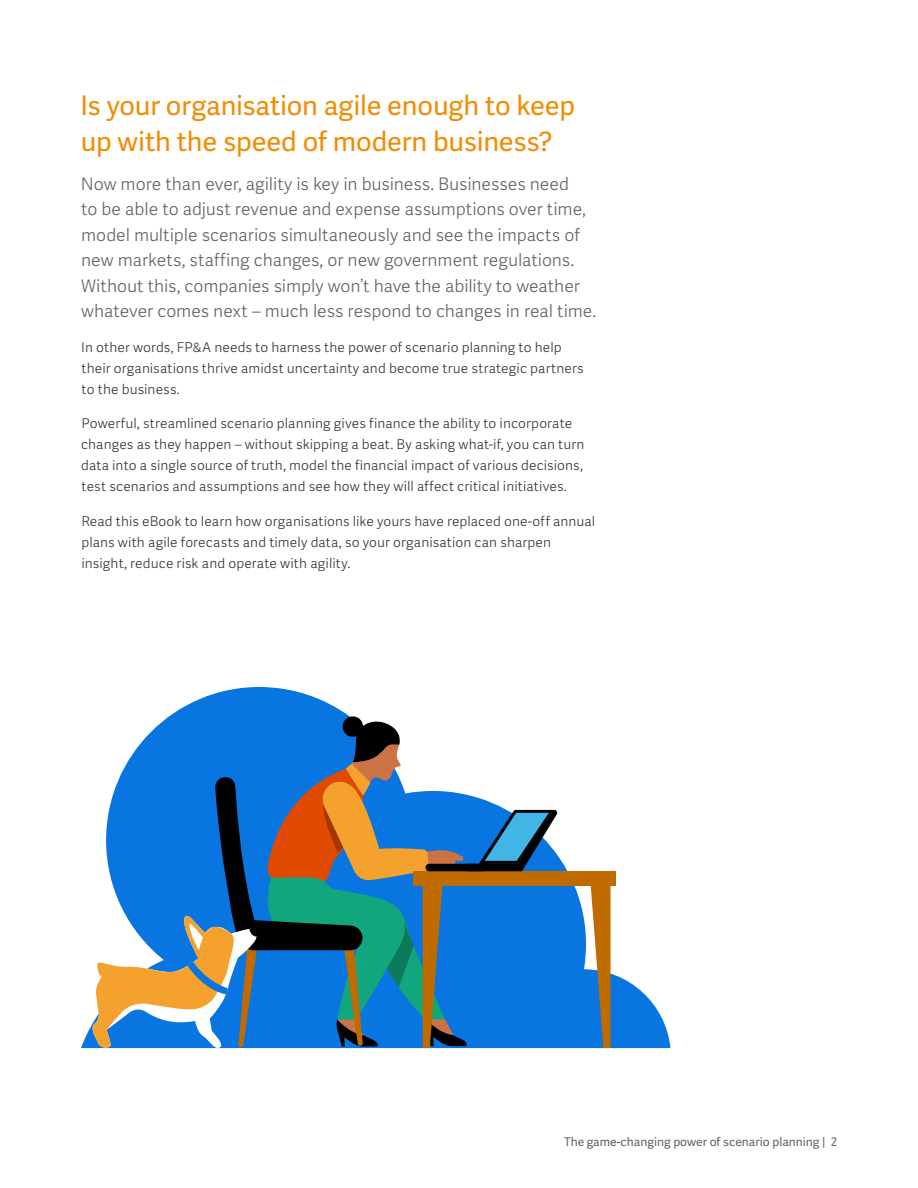
<style>
.page{position:relative;width:918px;height:1188px;background:#fff}
.page>*{position:absolute;margin:0;border:0;box-sizing:border-box;transform-origin:0 0}
.t1{font:27px/36px "Workday Adelle Sans";letter-spacing:-.005em;color:#f38b00}
.t2{font:300 17.25px/25.5px "Workday Adelle Sans";letter-spacing:-.005em;color:#616161}
.t3{font:300 13.5px/21px "Workday Adelle Sans";letter-spacing:.01em;color:#333}
.t4{font:12px "Workday Adelle Sans";color:#616161}
</style>
<div class="page">
<svg style="left:81px;top:687px;width:589px;height:361px"></svg>
<svg style="left:590px;top:886px;width:21px;height:162px;background:#987d53"></svg>
<div style="left:414px;top:872px;width:202px;height:14px;background:#bf6b00"></div>
<svg style="left:91px;top:715px;width:467px;height:334px"></svg>
<h1 class="t1" style="left:81px;top:88px;width:496px">Is your organisation agile enough to keep up with the speed of modern business?</h1>
<p class="t2" style="left:81px;top:172px;width:517px">Now more than ever, agility is key in business. Businesses need<br>to be able to adjust revenue and expense assumptions over time, model multiple scenarios simultaneously and see the impacts of new markets, staffing changes, or new government regulations.<br>Without this, companies simply won’t have the ability to weather whatever comes next – much less respond to changes in real time.</p>
<p class="t3" style="left:81px;top:337px;width:504px">In other words, FP&amp;A needs to harness the power of scenario planning to help their organisations thrive amidst uncertainty and become true strategic partners to the business.</p>
<p class="t3" style="left:81px;top:414px;width:505px">Powerful, streamlined scenario planning gives finance the ability to incorporate changes as they happen – without skipping a beat. By asking what-if, you can turn data into a single source of truth, model the financial impact of various decisions, test scenarios and assumptions and see how they will affect critical initiatives.</p>
<p class="t3" style="left:81px;top:511px;width:515px">Read this eBook to learn how organisations like yours have replaced one-off annual plans with agile forecasts and timely data, so your organisation can sharpen insight, reduce risk and operate with agility.</p>
<p class="t4" style="left:564px;top:1135px;width:274px">The game-changing power of scenario planning | 2</p>
</div>
